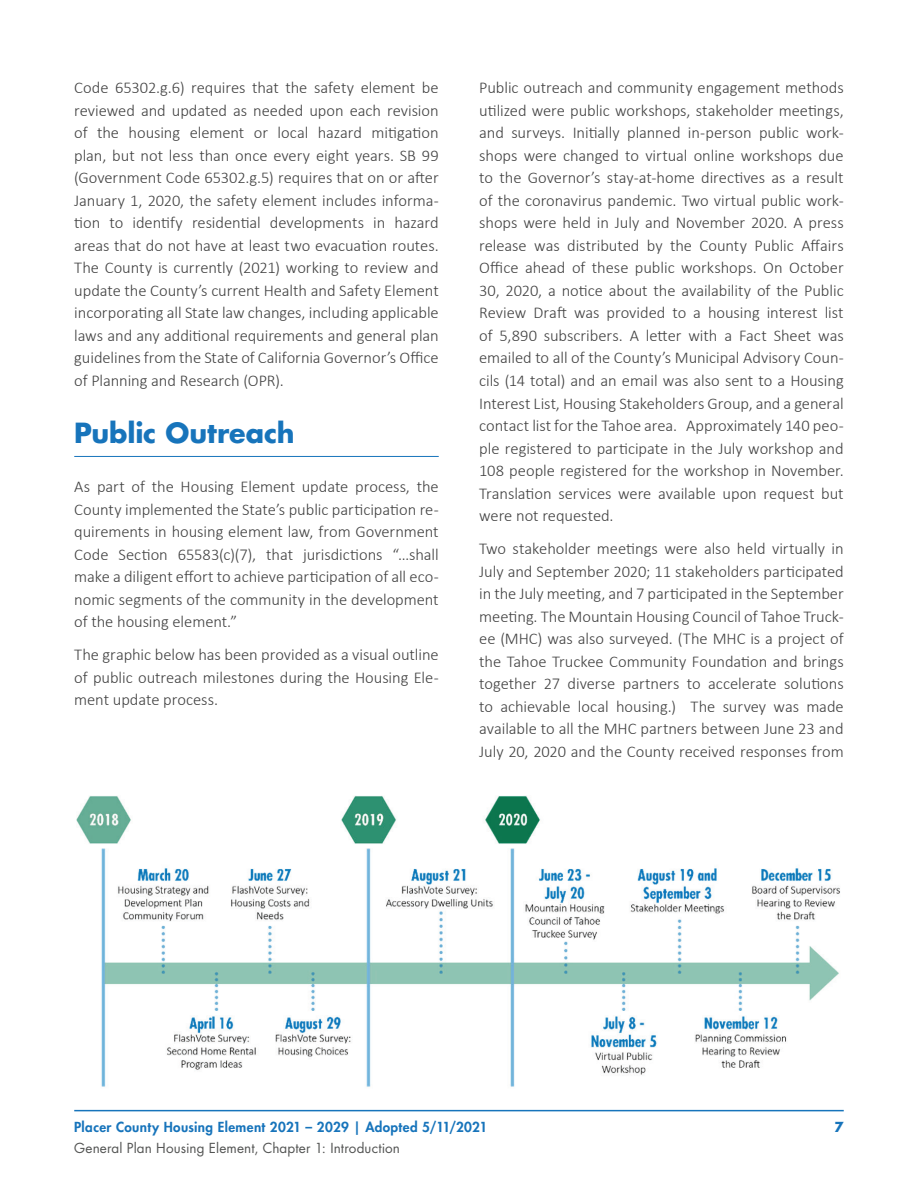
<style>
.page{position:relative;width:918px;height:1188px;background:#fff}
.page>*{position:absolute;margin:0;border:0;box-sizing:border-box;transform-origin:0 0}
.t1{font:700 27px "Futura Std";letter-spacing:-.005em;color:#1774bb}
.t2{font:300 16.5px/22.5px "Calibri";letter-spacing:-.005em;color:#414141;text-align:justify}
.t3{font:800 13.5px "Futura Std";letter-spacing:.025em;color:#1774bb}
.t4{font:13.5px "Futura Std";letter-spacing:.01em;color:#535453}
.t5{font:700 13.5px "Futura Std";color:#1774bb}
</style>
<div class="page">
<hr style="left:74px;top:1110px;width:770px;height:1px;background:#1774bb">
<hr style="left:74px;top:456px;width:365px;height:1px;background:#1774bb">
<img style="left:76px;top:795px;width:764px;height:292px">
<p class="t2" style="left:74px;top:76px;width:366px">Code 65302.g.6) requires that the safety element be reviewed and updated as needed upon each revision of the housing element or local hazard mitigation plan, but not less than once every eight years. SB 99 (Government Code 65302.g.5) requires that on or after January 1, 2020, the safety element includes informa&shy;tion to identify residential developments in hazard areas that do not have at least two evacuation routes.<br>The County is currently (2021) working to review and update the County’s current Health and Safety Element incorporating all State law changes, including applicable laws and any additional requirements and general plan guidelines from the State of California Governor’s Office of Planning and Research (OPR).</p>
<h1 class="t1" style="left:74px;top:414px;width:222px">Public Outreach</h1>
<p class="t2" style="left:74px;top:475px;width:366px">As part of the Housing Element update process, the County implemented the State’s public participation re&shy;quirements in housing element law, from Government Code Section 65583(c)(7), that jurisdictions “…shall make a diligent effort to achieve participation of all eco&shy;nomic segments of the community in the development of the housing element.”</p>
<p class="t2" style="left:74px;top:644px;width:366px">The graphic below has been provided as a visual outline of public outreach milestones during the Housing Ele&shy;ment update process.</p>
<p class="t2" style="left:479px;top:77px;width:366px">Public outreach and community engagement methods utilized were public workshops, stakeholder meetings, and surveys. Initially planned in-person public work&shy;shops were changed to virtual online workshops due to the Governor’s stay-at-home directives as a result of the coronavirus pandemic. Two virtual public work&shy;shops were held in July and November 2020. A press release was distributed by the County Public Affairs Office ahead of these public workshops. On October 30, 2020, a notice about the availability of the Public Review Draft was provided to a housing interest list of 5,890 subscribers. A letter with a Fact Sheet was emailed to all of the County’s Municipal Advisory Coun&shy;cils (14 total) and an email was also sent to a Housing Interest List, Housing Stakeholders Group, and a general contact list for the Tahoe area. Approximately 140 peo&shy;ple registered to participate in the July workshop and 108 people registered for the workshop in November.<br>Translation services were available upon request but were not requested.</p>
<p class="t2" style="left:479px;top:537px;width:366px">Two stakeholder meetings were also held virtually in July and September 2020; 11 stakeholders participated in the July meeting, and 7 participated in the September meeting. The Mountain Housing Council of Tahoe Truck&shy;ee (MHC) was also surveyed. (The MHC is a project of the Tahoe Truckee Community Foundation and brings together 27 diverse partners to accelerate solutions to achievable local housing.) The survey was made available to all the MHC partners between June 23 and July 20, 2020 and the County received responses from</p>
<p class="t3" style="left:74px;top:1118px;width:415px">Placer County Housing Element 2021 – 2029 | Adopted 5/11/2021</p>
<p class="t5" style="left:834px;top:1118px;width:11px">7</p>
<p class="t4" style="left:74px;top:1139px;width:327px">General Plan Housing Element, Chapter 1: Introduction</p>
</div>
